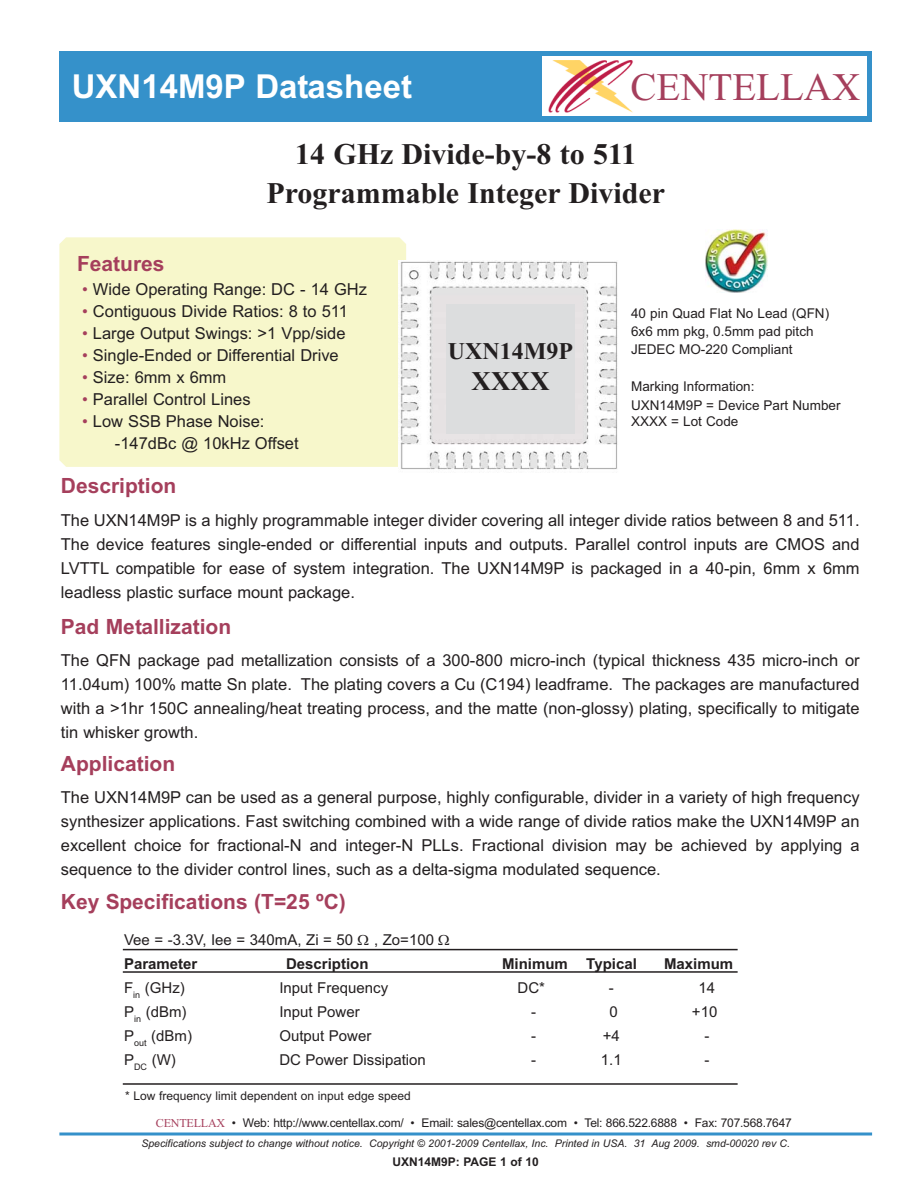
<style>
.page{position:relative;width:918px;height:1188px;background:#fff}
.page>*{position:absolute;margin:0;border:0;box-sizing:border-box;transform-origin:0 0}
.t1{font:39px "Times New Roman";color:#a53f5c}
.t2{font:700 33px "Arial";color:#fff}
.t3{font:700 30px/39px "Times New Roman";color:#231f20;text-align:center}
.t4{font:700 27px "Times New Roman";color:#231f20}
.t5{font:700 24px "Times New Roman";color:#231f20}
.t6{font:700 21px "Arial";color:#a53f5c}
.t7{font:16.5px/24px "Arial";color:#231f20;text-align:justify}
.t8{font:15px "Arial";color:#231f20}
.t9{font:700 15px "Arial";color:#231f20}
.t10{font:13.5px/18.3px "Arial";color:#231f20}
.t11{font:12px "Arial";letter-spacing:-.015em;color:#231f20}
.t12{font:700 12px "Arial";color:#231f20}
.t13{font:italic 10.5px "Arial";color:#231f20}
.s1{color:#a53f5c}
.s2{font-family:"Times New Roman";color:#a53f5c}
</style>
<div class="page">
<div style="left:537px;top:51px;width:335px;height:71px;background:#3591ca"></div>
<hr style="left:59px;top:1133px;width:813px;height:3px;background:#3591ca">
<div style="left:59px;top:51px;width:492px;height:71px;background:#3591ca"></div>
<div style="left:543px;top:57px;width:324px;height:59px;background:#fff"></div>
<img style="left:548px;top:60px;width:85px;height:53px">
<div style="left:59px;top:237px;width:347px;height:230px;background:#f7f7cb"></div>
<hr style="left:123px;top:949px;width:615px;height:1px;background:#231f20">
<hr style="left:123px;top:971px;width:615px;height:2px;background:#231f20">
<hr style="left:123px;top:1083px;width:615px;height:2px;background:#231f20">
<img style="left:705px;top:230px;width:62px;height:62px">
<img style="left:399px;top:260px;width:219px;height:210px">
<div style="left:446px;top:305px;width:129px;height:129px;background:#dcddde"></div>
<h2 class="t2" style="left:72px;top:74px;width:342px">UXN14M9P Datasheet</h2>
<h1 class="t1" style="left:631px;top:64px;width:231px">CENTELLAX</h1>
<h3 class="t3" style="left:266px;top:138px;width:400px">14 GHz Divide-by-8 to 511<br>Programmable Integer Divider</h3>
<p class="t6" style="left:77px;top:256px;width:89px">Features</p>
<p class="t7" style="left:82px;top:279px;width:286px"><span class="s1">•</span> Wide Operating Range: DC - 14 GHz</p>
<p class="t7" style="left:82px;top:301px;width:267px"><span class="s1">•</span> Contiguous Divide Ratios: 8 to 511</p>
<p class="t7" style="left:82px;top:323px;width:265px"><span class="s1">•</span> Large Output Swings: &gt;1 Vpp/side</p>
<p class="t7" style="left:82px;top:345px;width:258px"><span class="s1">•</span> Single-Ended or Differential Drive</p>
<p class="t7" style="left:82px;top:367px;width:146px"><span class="s1">•</span> Size: 6mm x 6mm</p>
<p class="t7" style="left:82px;top:389px;width:170px"><span class="s1">•</span> Parallel Control Lines</p>
<p class="t7" style="left:115px;top:412px;width:185px;line-height:21.9px;text-indent:-33px"><span class="s1">•</span> Low SSB Phase Noise: -147dBc @ 10kHz Offset</p>
<h3 class="t5" style="left:448px;top:343px;width:127px">UXN14M9P</h3>
<h3 class="t4" style="left:472px;top:372px;width:79px">XXXX</h3>
<p class="t10" style="left:631px;top:305px;width:200px">40 pin Quad Flat No Lead (QFN)<br>6x6 mm pkg, 0.5mm pad pitch<br>JEDEC MO-220 Compliant</p>
<p class="t10" style="left:631px;top:379px;width:211px">Marking Information:<br>UXN14M9P = Device Part Number</p>
<p class="t10" style="left:631px;top:413px;width:109px">XXXX = Lot Code</p>
<p class="t6" style="left:61px;top:478px;width:117px">Description</p>
<p class="t7" style="left:61px;top:509px;width:800px">The UXN14M9P is a highly programmable integer divider covering all integer divide ratios between 8 and 511.<br>The device features single-ended or differential inputs and outputs. Parallel control inputs are CMOS and LVTTL compatible for ease of system integration. The UXN14M9P is packaged in a 40-pin, 6mm x 6mm leadless plastic surface mount package.</p>
<p class="t6" style="left:61px;top:619px;width:172px">Pad Metallization</p>
<p class="t7" style="left:61px;top:650px;width:800px">The QFN package pad metallization consists of a 300-800 micro-inch (typical thickness 435 micro-inch or 11.04um) 100% matte Sn plate. The plating covers a Cu (C194) leadframe. The packages are manufactured with a &gt;1hr 150C annealing/heat treating process, and the matte (non-glossy) plating, specifically to mitigate tin whisker growth.</p>
<p class="t6" style="left:61px;top:756px;width:116px">Application</p>
<p class="t7" style="left:61px;top:787px;width:800px">The UXN14M9P can be used as a general purpose, highly configurable, divider in a variety of high frequency synthesizer applications. Fast switching combined with a wide range of divide ratios make the UXN14M9P an excellent choice for fractional-N and integer-N PLLs. Fractional division may be achieved by applying a sequence to the divider control lines, such as a delta-sigma modulated sequence.</p>
<p class="t6" style="left:61px;top:894px;width:287px">Key Specifications (T=25 ºC)</p>
<p class="t8" style="left:124px;top:934px;width:231px">Vee = -3.3V, Iee = 340mA, Zi = 50</p>
<p class="t8" style="left:374px;top:934px;width:62px">, Zo=100</p>
<p class="t9" style="left:124px;top:958px;width:75px">Parameter</p>
<p class="t9" style="left:286px;top:958px;width:84px">Description</p>
<p class="t9" style="left:502px;top:958px;width:136px">Minimum Typical</p>
<p class="t9" style="left:664px;top:958px;width:71px">Maximum</p>
<p class="t8" style="left:124px;top:982px;width:62px">F<sub>in</sub> (GHz)</p>
<p class="t8" style="left:279px;top:982px;width:110px">Input Frequency</p>
<p class="t8" style="left:518px;top:982px;width:29px">DC*</p>
<p class="t8" style="left:609px;top:982px;width:6px">-</p>
<p class="t8" style="left:699px;top:982px;width:18px">14</p>
<p class="t8" style="left:124px;top:1006px;width:64px">P<sub>in</sub> (dBm)</p>
<p class="t8" style="left:279px;top:1006px;width:82px">Input Power</p>
<p class="t8" style="left:531px;top:1006px;width:6px">-</p>
<p class="t8" style="left:609px;top:1006px;width:10px">0</p>
<p class="t8" style="left:692px;top:1006px;width:27px">+10</p>
<p class="t8" style="left:124px;top:1030px;width:69px">P<sub>out</sub> (dBm)</p>
<p class="t8" style="left:279px;top:1030px;width:94px">Output Power</p>
<p class="t8" style="left:531px;top:1030px;width:6px">-</p>
<p class="t8" style="left:603px;top:1030px;width:19px">+4</p>
<p class="t8" style="left:704px;top:1030px;width:6px">-</p>
<p class="t8" style="left:124px;top:1054px;width:53px">P<sub>DC</sub> (W)</p>
<p class="t8" style="left:279px;top:1054px;width:148px">DC Power Dissipation</p>
<p class="t8" style="left:531px;top:1054px;width:6px">-</p>
<p class="t8" style="left:601px;top:1054px;width:22px">1.1</p>
<p class="t8" style="left:704px;top:1054px;width:6px">-</p>
<p class="t11" style="left:125px;top:1091px;width:287px">* Low frequency limit dependent on input edge speed</p>
<p class="t11" style="left:156px;top:1118px;width:637px"><span class="s2">CENTELLAX</span> • Web: http://www.centellax.com/ • Email: sales@centellax.com • Tel: 866.522.6888 • Fax: 707.568.7647</p>
<p class="t13" style="left:141px;top:1140px;width:650px">Specifications subject to change without notice. Copyright © 2001-2009 Centellax, Inc. Printed in USA. 31 Aug 2009. smd-00020 rev C.</p>
<p class="t12" style="left:393px;top:1158px;width:148px">UXN14M9P: PAGE 1 of 10</p>
</div>
